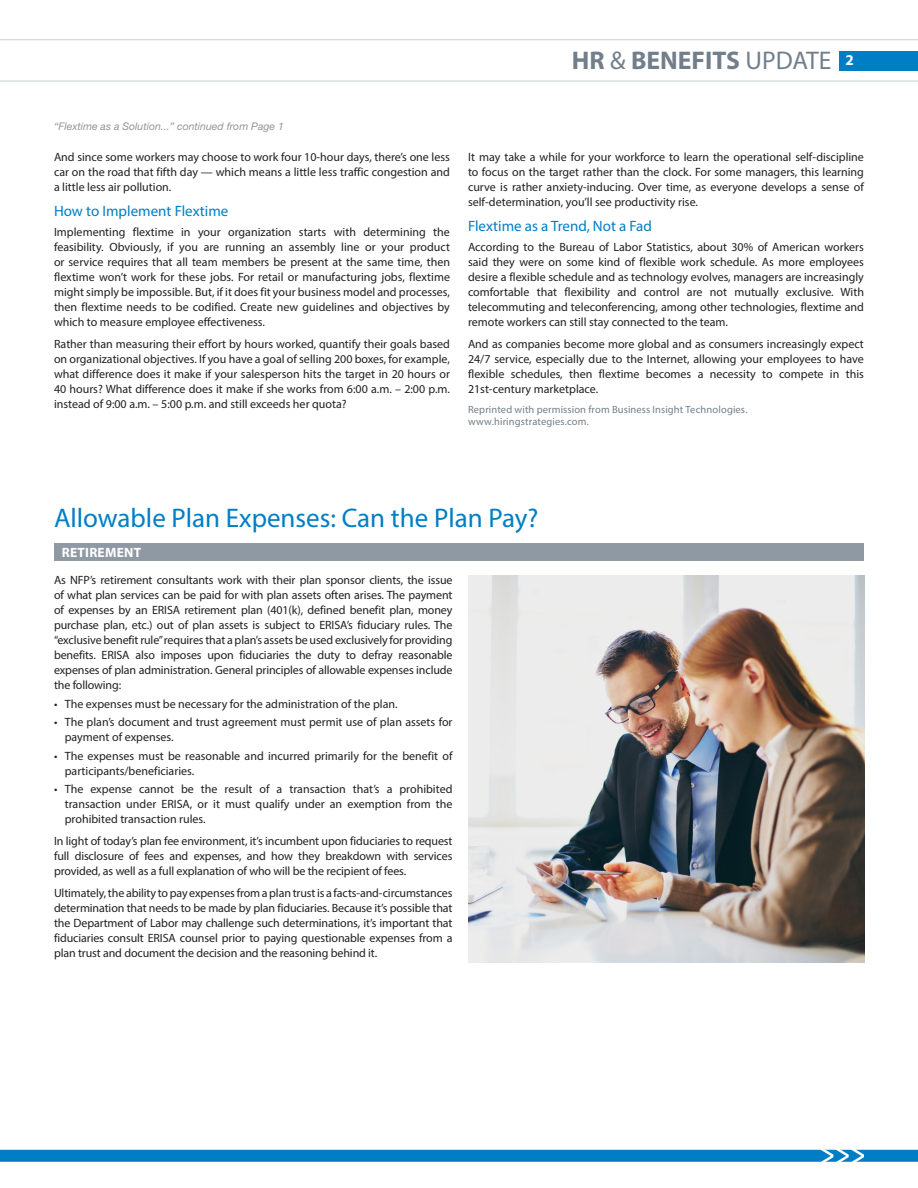
<style>
.page{position:relative;width:918px;height:1188px;background:#fff}
.page>*{position:absolute;margin:0;border:0;box-sizing:border-box;transform-origin:0 0}
.Article_Headline{font:27px "Myriad Pro";color:#007ec5}
.t1{font:700 25.65px "Myriad Pro";color:#727f8a}
.Subhead_Level_1{font:15px "Myriad Pro";color:#007ec5}
.Article_Category{font:700 13.5px "Myriad Pro";letter-spacing:.02em;color:#fff}
.Body_Copy{font:12px/15px "Myriad Pro";color:#231f20;text-align:justify}
.disclosure{font:10.5px "Myriad Pro";letter-spacing:.01em;color:#727f8a}
.t2{font:italic 10.5px "Helvetica Neue";color:#939598}
.s1{font-weight:400}
.s2{font-size:15px;color:#fff}
</style>
<div class="page">
<div style="left:55px;top:543px;width:809px;height:18px;background:#8e99a3"></div>
<img style="left:468px;top:575px;width:396px;height:387px">
<div style="left:0;top:1150px;width:918px;height:12px;background:#007ec5"></div>
<svg style="left:821px;top:1149px;width:43px;height:13px"></svg>
<div style="left:839px;top:51px;width:79px;height:19px;background:#007ec5"></div>
<hr style="left:0;top:81px;width:918px;height:1px;background:#c5ced3">
<hr style="left:0;top:39px;width:918px;height:1px;background:#c5ced3">
<p class="t1" style="left:572px;top:43px;width:283px">HR <span class="s1">&amp;</span> BENEFITS <span class="s1">UPDATE</span> <span class="s2">2</span></p>
<p class="t2" style="left:54px;top:120px;width:231px">“Flextime as a Solution...” continued from Page 1</p>
<p class="Body_Copy" style="left:54px;top:150px;width:397px">And since some workers may choose to work four 10-hour days, there’s one less car on the road that fifth day — which means a little less traffic congestion and a little less air pollution.</p>
<p class="Subhead_Level_1" style="left:54px;top:202px;width:176px">How to Implement Flextime</p>
<p class="Body_Copy" style="left:54px;top:225px;width:398px">Implementing flextime in your organization starts with determining the feasibility. Obviously, if you are running an assembly line or your product or service requires that all team members be present at the same time, then flextime won’t work for these jobs. For retail or manufacturing jobs, flextime might simply be impossible. But, if it does fit your business model and processes, then flextime needs to be codified. Create new guidelines and objectives by which to measure employee effectiveness.</p>
<p class="Body_Copy" style="left:54px;top:336px;width:398px">Rather than measuring their effort by hours worked, quantify their goals based on organizational objectives. If you have a goal of selling 200 boxes, for example, what difference does it make if your salesperson hits the target in 20 hours or 40 hours? What difference does it make if she works from 6:00 a.m. – 2:00 p.m. instead of 9:00 a.m. – 5:00 p.m. and still exceeds her quota?</p>
<p class="Body_Copy" style="left:468px;top:150px;width:398px">It may take a while for your workforce to learn the operational self-discipline to focus on the target rather than the clock. For some managers, this learning curve is rather anxiety-inducing. Over time, as everyone develops a sense of self-determination, you’ll see productivity rise.</p>
<p class="Subhead_Level_1" style="left:468px;top:217px;width:185px">Flextime as a Trend, Not a Fad</p>
<p class="Body_Copy" style="left:468px;top:240px;width:398px">According to the Bureau of Labor Statistics, about 30% of American workers said they were on some kind of flexible work schedule. As more employees desire a flexible schedule and as technology evolves, managers are increasingly comfortable that flexibility and control are not mutually exclusive. With telecommuting and teleconferencing, among other technologies, flextime and remote workers can still stay connected to the team.</p>
<p class="Body_Copy" style="left:468px;top:336px;width:397px">And as companies become more global and as consumers increasingly expect 24/7 service, especially due to the Internet, allowing your employees to have flexible schedules, then flextime becomes a necessity to compete in this 21st-century marketplace.</p>
<p class="disclosure" style="left:468px;top:403px;width:281px">Reprinted with permission from Business Insight Technologies.</p>
<p class="disclosure" style="left:468px;top:415px;width:122px">www.hiringstrategies.com.</p>
<p class="Article_Headline" style="left:54px;top:501px;width:486px">Allowable Plan Expenses: Can the Plan Pay?</p>
<p class="Article_Category" style="left:62px;top:544px;width:81px">RETIREMENT</p>
<p class="Body_Copy" style="left:54px;top:572px;width:400px">As NFP’s retirement consultants work with their plan sponsor clients, the issue of what plan services can be paid for with plan assets often arises. The payment of expenses by an ERISA retirement plan (401(k), defined benefit plan, money purchase plan, etc.) out of plan assets is subject to ERISA’s fiduciary rules. The “exclusive benefit rule” requires that a plan’s assets be used exclusively for providing benefits. ERISA also imposes upon fiduciaries the duty to defray reasonable expenses of plan administration. General principles of allowable expenses include the following:</p>
<p class="Body_Copy" style="left:54px;top:696px;width:345px">• The expenses must be necessary for the administration of the plan.</p>
<p class="Body_Copy" style="left:65px;top:714px;width:389px;text-indent:-11px">• The plan’s document and trust agreement must permit use of plan assets for payment of expenses.</p>
<p class="Body_Copy" style="left:65px;top:748px;width:389px;text-indent:-11px">• The expenses must be reasonable and incurred primarily for the benefit of participants/beneficiaries.</p>
<p class="Body_Copy" style="left:65px;top:781px;width:389px;text-indent:-11px">• The expense cannot be the result of a transaction that’s a prohibited transaction under ERISA, or it must qualify under an exemption from the prohibited transaction rules.</p>
<p class="Body_Copy" style="left:54px;top:833px;width:400px">In light of today’s plan fee environment, it’s incumbent upon fiduciaries to request full disclosure of fees and expenses, and how they breakdown with services provided, as well as a full explanation of who will be the recipient of fees.</p>
<p class="Body_Copy" style="left:54px;top:885px;width:400px">Ultimately, the ability to pay expenses from a plan trust is a facts-and-circumstances determination that needs to be made by plan fiduciaries. Because it’s possible that the Department of Labor may challenge such determinations, it’s important that fiduciaries consult ERISA counsel prior to paying questionable expenses from a plan trust and document the decision and the reasoning behind it.</p>
</div>
